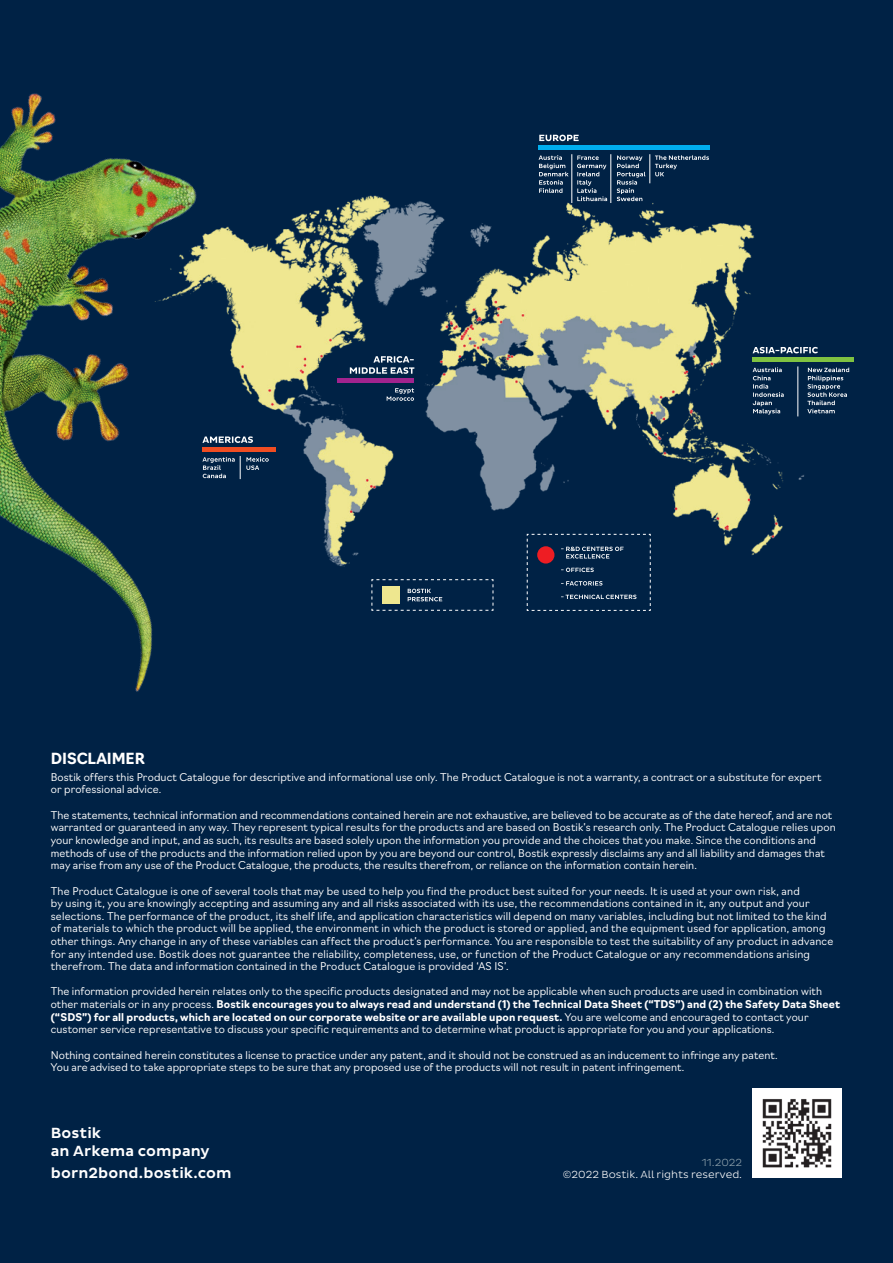
<style>
.page{position:relative;width:893px;height:1263px;background:#002245}
.page>*{position:absolute;margin:0;border:0;box-sizing:border-box;transform-origin:0 0}
.t1{font:500 15px/18px "Pluto Sans";letter-spacing:.005em;color:#fff}
.t2{font:700 15px "Navigo";letter-spacing:-.005em;color:#fff}
.t3{font:300 10.5px/12.6px "Navigo";letter-spacing:.015em;color:#fff}
.t4{font:300 10.5px "Pluto Sans";color:#fff}
.t5{font:300 10.5px "Pluto Sans";color:#8c9faa}
.s1{font-weight:700}
</style>
<div class="page">
<img style="left:312px;top:134px;width:542px;height:433px">
<img style="left:0;top:93px;width:312px;height:599px">
<img style="left:752px;top:1088px;width:90px;height:90px">
<svg style="left:202px;top:436px;width:51px;height:7px"></svg>
<svg style="left:350px;top:356px;width:64px;height:18px"></svg>
<svg style="left:387px;top:388px;width:27px;height:13px"></svg>
<svg style="left:539px;top:135px;width:40px;height:6px"></svg>
<svg style="left:539px;top:155px;width:29px;height:38px"></svg>
<svg style="left:577px;top:156px;width:30px;height:45px"></svg>
<svg style="left:753px;top:347px;width:65px;height:6px"></svg>
<svg style="left:753px;top:367px;width:31px;height:48px"></svg>
<svg style="left:807px;top:368px;width:42px;height:45px"></svg>
<hr style="left:538px;top:146px;width:172px;height:4px;background:#00aeef">
<hr style="left:752px;top:358px;width:101px;height:4px;background:#7fc241">
<hr style="left:337px;top:378px;width:77px;height:4px;background:#a2238e">
<hr style="left:202px;top:447px;width:74px;height:4px;background:#f04d22">
<svg style="left:202px;top:456px;width:67px;height:23px"></svg>
<hr style="left:572px;top:154px;width:1px;height:49px;background:#fff">
<hr style="left:611px;top:154px;width:1px;height:49px;background:#fff">
<svg style="left:617px;top:154px;width:92px;height:47px"></svg>
<hr style="left:798px;top:366px;width:1px;height:50px;background:#fff">
<svg style="left:371px;top:579px;width:123px;height:32px"></svg>
<svg style="left:526px;top:534px;width:125px;height:77px"></svg>
<div style="left:537px;top:546px;width:17px;height:17px;background:#ee1d23;border-radius:50%"></div>
<div style="left:382px;top:586px;width:18px;height:18px;background:#eee78f"></div>
<p class="t2" style="left:51px;top:747px;width:96px">DISCLAIMER</p>
<p class="t3" style="left:51px;top:770px;width:772px">Bostik offers this Product Catalogue for descriptive and informational use only. The Product Catalogue is not a warranty, a contract or a substitute for expert or professional advice.</p>
<p class="t3" style="left:51px;top:808px;width:786px">The statements, technical information and recommendations contained herein are not exhaustive, are believed to be accurate as of the date hereof, and are not warranted or guaranteed in any way. They represent typical results for the products and are based on Bostik’s research only. The Product Catalogue relies upon your knowledge and input, and as such, its results are based solely upon the information you provide and the choices that you make. Since the conditions and methods of use of the products and the information relied upon by you are beyond our control, Bostik expressly disclaims any and all liability and damages that may arise from any use of the Product Catalogue, the products, the results therefrom, or reliance on the information contain herein.</p>
<p class="t3" style="left:51px;top:883px;width:784px">The Product Catalogue is one of several tools that may be used to help you find the product best suited for your needs. It is used at your own risk, and<br>by using it, you are knowingly accepting and assuming any and all risks associated with its use, the recommendations contained in it, any output and your selections. The performance of the product, its shelf life, and application characteristics will depend on many variables, including but not limited to the kind of materials to which the product will be applied, the environment in which the product is stored or applied, and the equipment used for application, among other things. Any change in any of these variables can affect the product’s performance. You are responsible to test the suitability of any product in advance for any intended use. Bostik does not guarantee the reliability, completeness, use, or function of the Product Catalogue or any recommendations arising therefrom. The data and information contained in the Product Catalogue is provided ‘AS IS’.</p>
<p class="t3" style="left:51px;top:984px;width:791px">The information provided herein relates only to the specific products designated and may not be applicable when such products are used in combination with other materials or in any process. <span class="s1">Bostik encourages you to always read and understand (1) the Technical Data Sheet (“TDS”) and (2) the Safety Data Sheet (“SDS”) for all products, which are located on our corporate website or are available upon request.</span> You are welcome and encouraged to contact your customer service representative to discuss your specific requirements and to determine what product is appropriate for you and your applications.</p>
<p class="t3" style="left:51px;top:1048px;width:728px">Nothing contained herein constitutes a license to practice under any patent, and it should not be construed as an inducement to infringe any patent.<br>You are advised to take appropriate steps to be sure that any proposed use of the products will not result in patent infringement.</p>
<p class="t1" style="left:51px;top:1124px;width:161px">Bostik<br>an Arkema company</p>
<p class="t1" style="left:51px;top:1164px;width:182px">born2bond.bostik.com</p>
<p class="t5" style="left:702px;top:1156px;width:42px">11.2022</p>
<p class="t4" style="left:563px;top:1168px;width:181px">©2022 Bostik. All rights reserved.</p>
</div>
